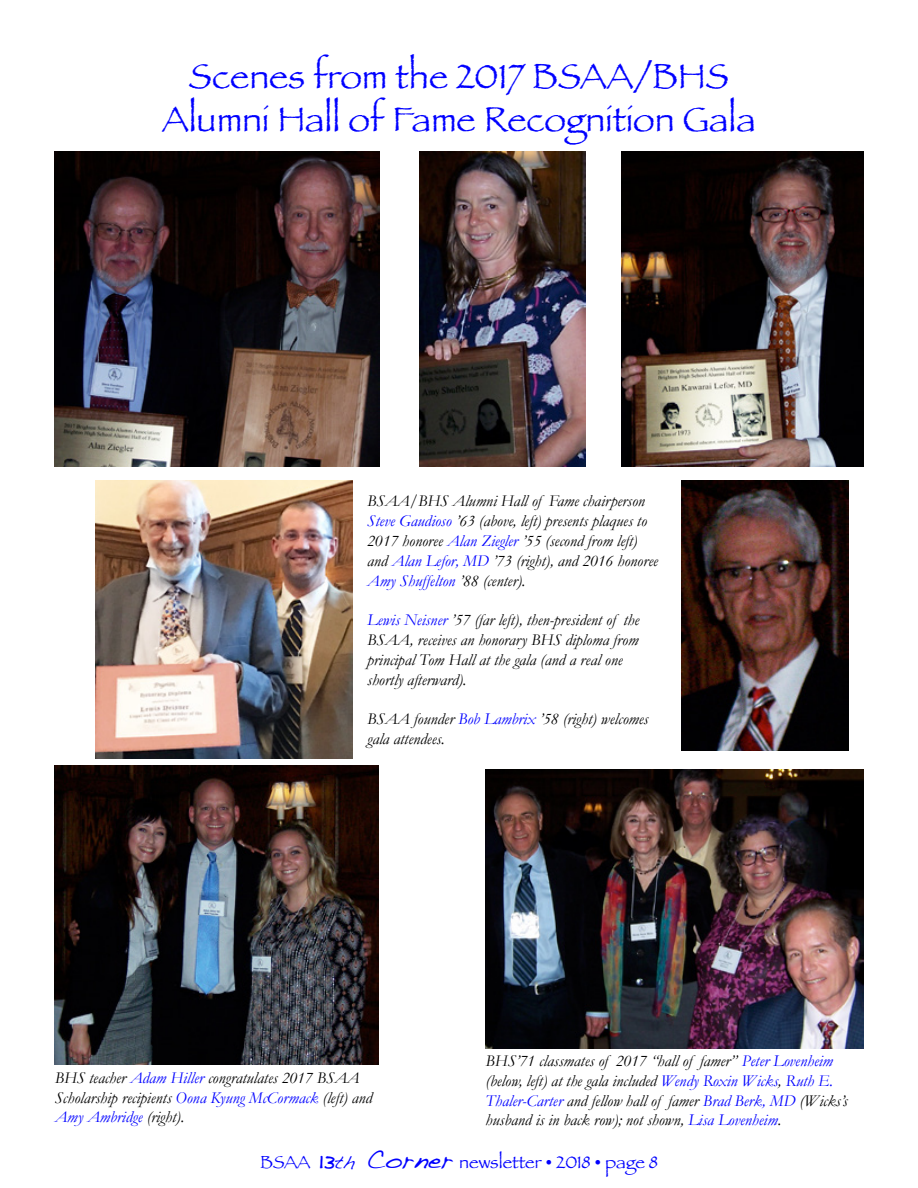
<style>
.page{position:relative;width:918px;height:1188px;background:#fff}
.page>*{position:absolute;margin:0;border:0;box-sizing:border-box;transform-origin:0 0}
.t1{font:36px/43.2px "Papyrus";color:#00f;text-align:center}
.t2{font:18px "Papyrus";color:#00f}
.t3{font:italic 16.5px/19.8px "Garamond";color:#000}
.s1{color:#00f}
.s2{font-family:"Handwriting Dakota";font-size:27px}
.s3{font-family:"Handwriting Dakota"}
</style>
<div class="page">
<img style="left:55px;top:766px;width:324px;height:299px">
<img style="left:621px;top:151px;width:243px;height:315px">
<img style="left:486px;top:770px;width:378px;height:278px">
<img style="left:419px;top:151px;width:166px;height:315px">
<img style="left:681px;top:480px;width:167px;height:270px">
<img style="left:95px;top:480px;width:257px;height:279px">
<img style="left:54px;top:151px;width:325px;height:315px">
<h1 class="t1" style="left:162px;top:54px;width:595px">Scenes from the 2017 BSAA/BHS<br>Alumni Hall of Fame Recognition Gala</h1>
<p class="t3" style="left:367px;top:491px;width:292px">BSAA/BHS Alumni Hall of Fame chairperson <span class="s1">Steve Gaudioso</span> ’63 (above, left) presents plaques to 2017 honoree <span class="s1">Alan Ziegler</span> ’55 (second from left) and <span class="s1">Alan Lefor, MD</span> ’73 (right), and 2016 honoree <span class="s1">Amy Shuffelton</span> ’88 (center).</p>
<p class="t3" style="left:367px;top:610px;width:274px"><span class="s1">Lewis Neisner</span> ’57 (far left), then-president of the BSAA, receives an honorary BHS diploma from principal Tom Hall at the gala (and a real one shortly afterward).</p>
<p class="t3" style="left:367px;top:709px;width:283px">BSAA founder <span class="s1">Bob Lambrix</span> ’58 (right) welcomes gala attendees.</p>
<p class="t3" style="left:55px;top:1067px;width:319px">BHS teacher <span class="s1">Adam Hiller</span> congratulates 2017 BSAA<br>Scholarship recipients <span class="s1">Oona Kyung McCormack</span> (left) and<br><span class="s1">Amy Ambridge</span> (right).</p>
<p class="t3" style="left:486px;top:1051px;width:364px">BHS’71 classmates of 2017 “hall of famer” <span class="s1">Peter Lovenheim </span>(below, left) at the gala included <span class="s1">Wendy Roxin Wicks</span>, <span class="s1">Ruth E.<br>Thaler-Carter</span> and fellow hall of famer <span class="s1">Brad Berk, MD</span> (Wicks’s husband is in back row); not shown, <span class="s1">Lisa Lovenheim</span>.</p>
<p class="t2" style="left:260px;top:1151px;width:399px">BSAA <span class="s2">13</span><span class="s3">th</span> <span class="s2">Corner</span> newsletter • 2018 • page 8</p>
</div>
